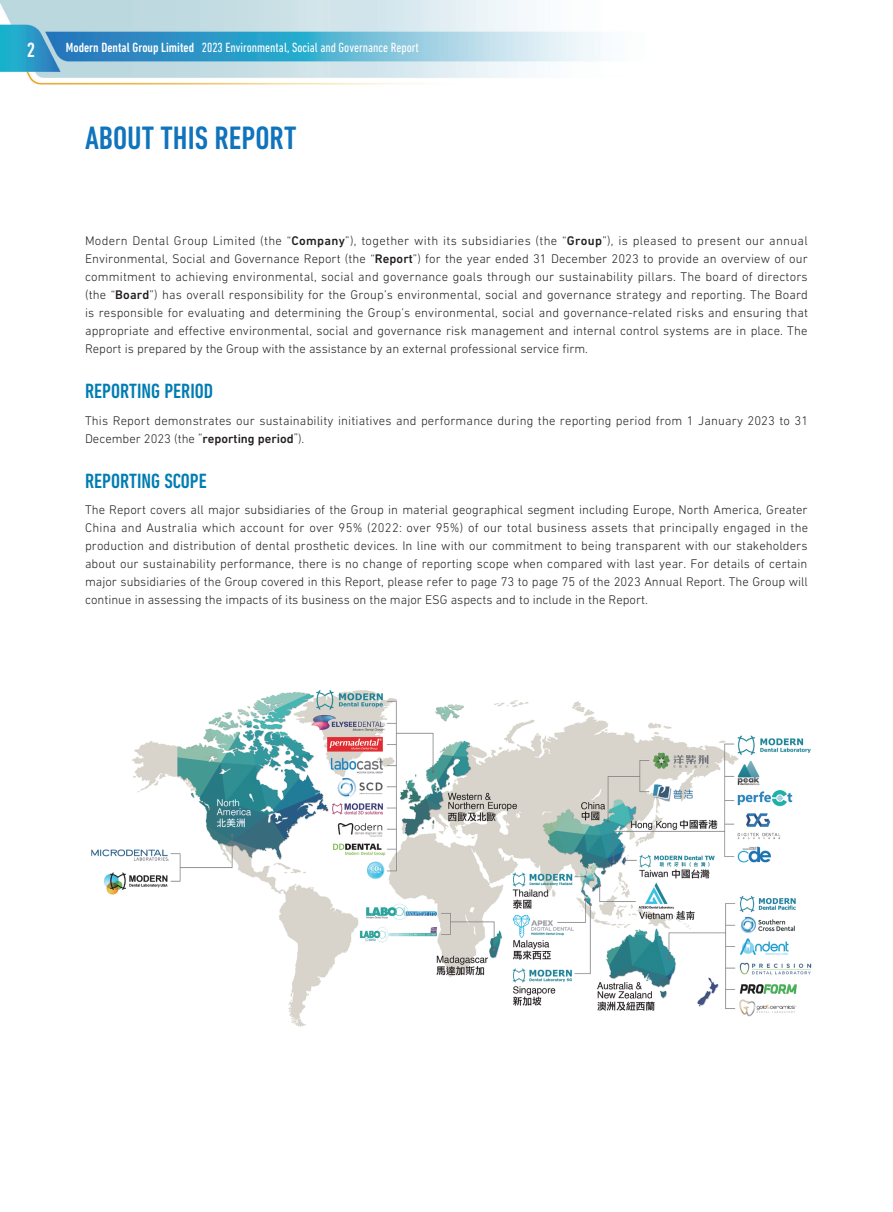
<style>
.page{position:relative;width:893px;height:1212px;background:#fff}
.page>*{position:absolute;margin:0;border:0;box-sizing:border-box;transform-origin:0 0}
.t1{font:500 condensed 33px "DIN Next LT Pro";color:#1074bc}
._3__標題{font:500 condensed 21px "DIN Next LT Pro";color:#007db2}
.t2{font:500 condensed 21px "DIN Next LT Pro";color:#fff}
.t3{font:condensed 13.65px "DIN Next LT Pro";color:#fff}
._1__內文{font:300 12.75px/18px "DIN Next LT Pro";color:#231f20;text-align:justify}
.s1{font-weight:500}
</style>
<div class="page">
<img style="left:0;top:0;width:600px;height:85px">
<img style="left:91px;top:690px;width:721px;height:337px">
<h2 class="t2" style="left:27px;top:38px;width:10px">2</h2>
<p class="t3" style="left:66px;top:40px;width:354px"><span class="s1">Modern Dental Group Limited</span> 2023 Environmental, Social and Governance Report</p>
<h1 class="t1" style="left:85px;top:119px;width:213px">ABOUT THIS REPORT</h1>
<p class="_1__內文" style="left:85px;top:232px;width:724px">Modern Dental Group Limited (the “<span class="s1">Company</span>”), together with its subsidiaries (the “<span class="s1">Group</span>”), is pleased to present our annual Environmental, Social and Governance Report (the “<span class="s1">Report</span>”) for the year ended 31 December 2023 to provide an overview of our commitment to achieving environmental, social and governance goals through our sustainability pillars. The board of directors (the “<span class="s1">Board</span>”) has overall responsibility for the Group’s environmental, social and governance strategy and reporting. The Board is responsible for evaluating and determining the Group’s environmental, social and governance-related risks and ensuring that appropriate and effective environmental, social and governance risk management and internal control systems are in place. The Report is prepared by the Group with the assistance by an external professional service firm.</p>
<p class="_3__標題" style="left:85px;top:379px;width:130px">REPORTING PERIOD</p>
<p class="_1__內文" style="left:85px;top:411px;width:725px">This Report demonstrates our sustainability initiatives and performance during the reporting period from 1 January 2023 to 31<br>December 2023 (the “<span class="s1">reporting period</span>”).</p>
<p class="_3__標題" style="left:85px;top:469px;width:123px">REPORTING SCOPE</p>
<p class="_1__內文" style="left:85px;top:501px;width:725px">The Report covers all major subsidiaries of the Group in material geographical segment including Europe, North America, Greater China and Australia which account for over 95% (2022: over 95%) of our total business assets that principally engaged in the production and distribution of dental prosthetic devices. In line with our commitment to being transparent with our stakeholders about our sustainability performance, there is no change of reporting scope when compared with last year. For details of certain major subsidiaries of the Group covered in this Report, please refer to page 73 to page 75 of the 2023 Annual Report. The Group will continue in assessing the impacts of its business on the major ESG aspects and to include in the Report.</p>
</div>
